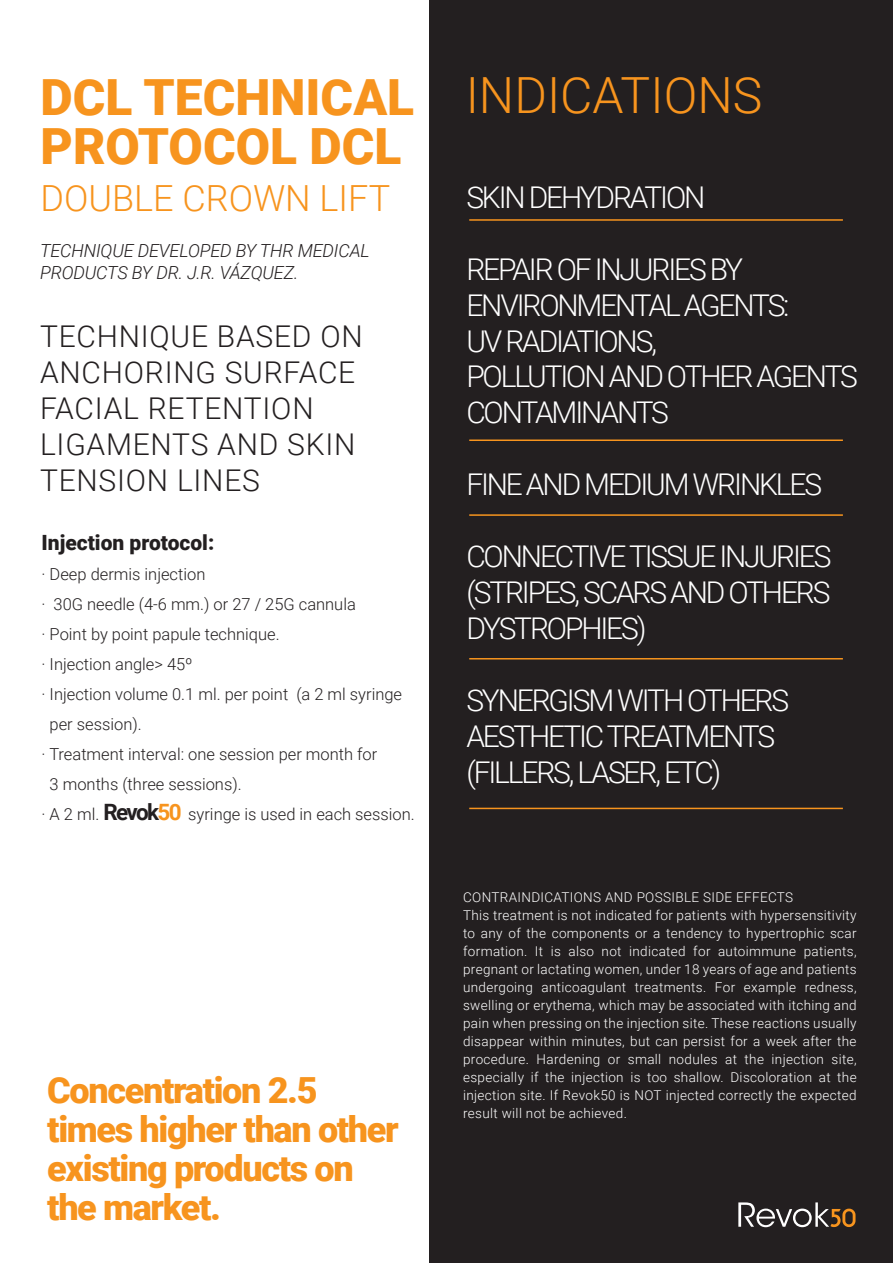
<style>
.page{position:relative;width:893px;height:1263px;background:#fff}
.page>*{position:absolute;margin:0;border:0;box-sizing:border-box;transform-origin:0 0}
.t1{font:900 49.8px/49.5px "Roboto";color:#f7941e}
.t2{font:300 49.8px "Roboto";color:#f7941e}
.t3{font:900 36px/39px "Roboto";letter-spacing:-.035em;color:#f7941e}
.t4{font:300 36px "Roboto";color:#f7941e}
.t5{font:300 30px/36px "Roboto";letter-spacing:-.07em;color:#fff}
.t6{font:300 30px/36px "Roboto";letter-spacing:.025em;color:#231f20}
.t7{font:900 21px "Roboto";color:#231f20}
.t8{font:italic 300 18px/21.6px "Roboto";letter-spacing:-.01em;color:#231f20}
.t9{font:300 16.5px "Roboto";color:#231f20}
.t10{font:300 13.5px/18px "Roboto";letter-spacing:.025em;color:#fff}
.s1{font-weight:700;font-size:22.5px}
.s2{font-weight:700;font-size:22.5px;color:#f7941e}
</style>
<div class="page">
<div style="left:430px;top:0;width:463px;height:1263px;background:#231f20"></div>
<hr style="left:469px;top:219px;width:374px;height:2px;background:#f7941e">
<hr style="left:469px;top:439px;width:374px;height:2px;background:#f7941e">
<hr style="left:469px;top:514px;width:374px;height:2px;background:#f7941e">
<hr style="left:469px;top:658px;width:374px;height:1px;background:#f7941e">
<hr style="left:469px;top:808px;width:374px;height:1px;background:#f7941e">
<svg style="left:738px;top:1202px;width:117px;height:25px"></svg>
<h1 class="t1" style="left:41px;top:71px;width:375px">DCL TECHNICAL<br>PROTOCOL DCL</h1>
<h2 class="t4" style="left:41px;top:173px;width:351px">DOUBLE CROWN LIFT</h2>
<h3 class="t8" style="left:40px;top:239px;width:331px">TECHNIQUE DEVELOPED BY THR MEDICAL<br>PRODUCTS BY DR. J.R. VÁZQUEZ.</h3>
<h3 class="t6" style="left:40px;top:317px;width:324px">TECHNIQUE BASED ON<br>ANCHORING SURFACE<br>FACIAL RETENTION<br>LIGAMENTS AND SKIN<br>TENSION LINES</h3>
<h3 class="t7" style="left:42px;top:528px;width:174px">Injection protocol:</h3>
<p class="t9" style="left:42px;top:562px;width:165px">· Deep dermis injection</p>
<p class="t9" style="left:42px;top:592px;width:316px">· 30G needle (4-6 mm.) or 27 / 25G cannula</p>
<p class="t9" style="left:42px;top:622px;width:240px">· Point by point papule technique.</p>
<p class="t9" style="left:42px;top:652px;width:153px">· Injection angle&gt; 45º</p>
<p class="t9" style="left:42px;top:682px;width:362px">· Injection volume 0.1 ml. per point (a 2 ml syringe</p>
<p class="t9" style="left:50px;top:712px;width:94px">per session).</p>
<p class="t9" style="left:42px;top:742px;width:337px">· Treatment interval: one session per month for</p>
<p class="t9" style="left:50px;top:772px;width:194px">3 months (three sessions).</p>
<p class="t9" style="left:42px;top:802px;width:375px">· A 2 ml. <span class="s1">Revok</span><span class="s2">50</span> syringe is used in each session.</p>
<h2 class="t3" style="left:47px;top:1069px;width:353px">Concentration 2.5 times higher than other existing products on the market.</h2>
<h1 class="t2" style="left:466px;top:61px;width:298px">INDICATIONS</h1>
<h3 class="t5" style="left:466px;top:178px;width:241px">SKIN DEHYDRATION</h3>
<h3 class="t5" style="left:466px;top:250px;width:393px">REPAIR OF INJURIES BY<br>ENVIRONMENTAL AGENTS:<br>UV RADIATIONS,<br>POLLUTION AND OTHER AGENTS<br>CONTAMINANTS</h3>
<h3 class="t5" style="left:466px;top:466px;width:357px">FINE AND MEDIUM WRINKLES</h3>
<h3 class="t5" style="left:466px;top:537px;width:367px;text-align:justify">CONNECTIVE TISSUE INJURIES (STRIPES, SCARS AND OTHERS DYSTROPHIES)</h3>
<h3 class="t5" style="left:466px;top:681px;width:324px">SYNERGISM WITH OTHERS<br>AESTHETIC TREATMENTS (FILLERS, LASER, ETC)</h3>
<p class="t10" style="left:463px;top:887px;width:395px">CONTRAINDICATIONS AND POSSIBLE SIDE EFFECTS<br>This treatment is not indicated for patients with hypersensitivity to any of the components or a tendency to hypertrophic scar formation. It is also not indicated for autoimmune patients, pregnant or lactating women, under 18 years of age and patients undergoing anticoagulant treatments. For example redness, swelling or erythema, which may be associated with itching and pain when pressing on the injection site. These reactions usually disappear within minutes, but can persist for a week after the procedure. Hardening or small nodules at the injection site, especially if the injection is too shallow. Discoloration at the injection site. If Revok50 is NOT injected correctly the expected result will not be achieved.</p>
</div>
